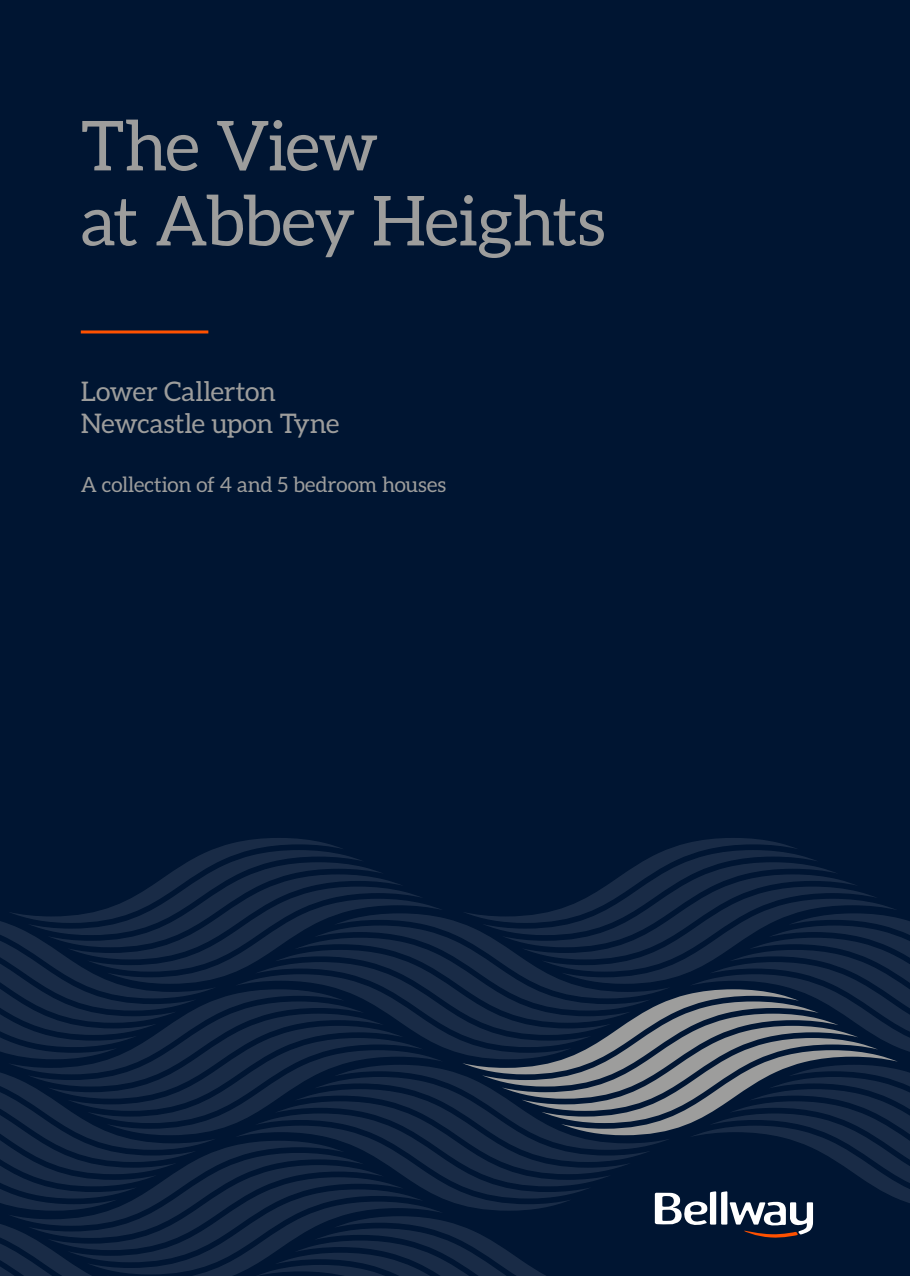
<style>
.page{position:relative;width:910px;height:1276px;background:#001532}
.page>*{position:absolute;margin:0;border:0;box-sizing:border-box;transform-origin:0 0}
.t1{font:69px/75px "Aleo";letter-spacing:-.02em;color:#9d9d9c}
.t2{font:27px "Aleo";letter-spacing:-.005em;color:#9d9d9c}
.t3{font:21px "Aleo";color:#9d9d9c}
</style>
<div class="page">
<hr style="left:81px;top:330px;width:127px;height:3px;background:#ff5100">
<svg style="left:0;top:838px;width:910px;height:438px"></svg>
<p class="t1" style="left:81px;top:107px;width:526px">The View<br>at Abbey Heights</p>
<p class="t2" style="left:81px;top:376px;width:197px">Lower Callerton</p>
<p class="t2" style="left:81px;top:408px;width:260px">Newcastle upon Tyne</p>
<p class="t3" style="left:81px;top:473px;width:367px">A collection of 4 and 5 bedroom houses</p>
</div>
